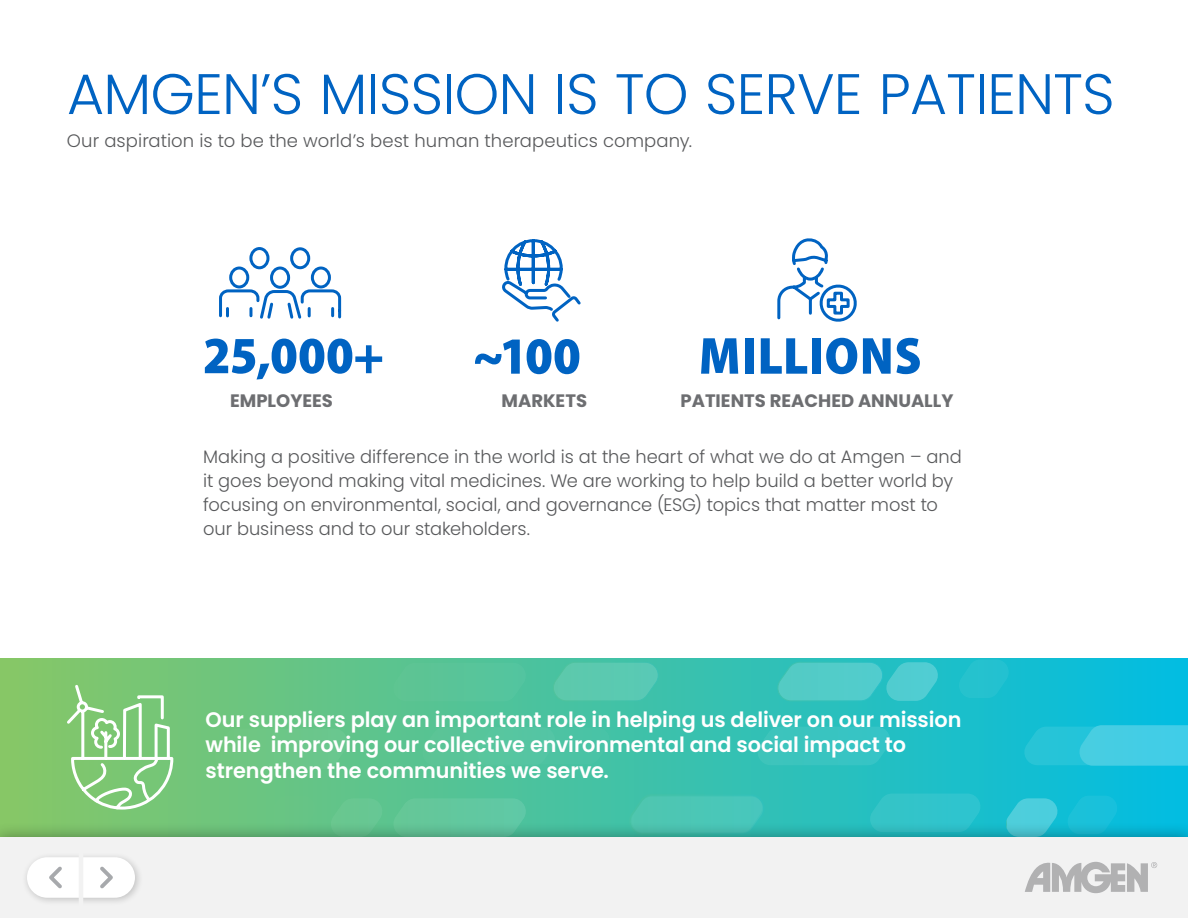
<style>
.page{position:relative;width:1188px;height:918px;background:#fff}
.page>*{position:absolute;margin:0;border:0;box-sizing:border-box;transform-origin:0 0}
.t1{font:300 57px "Poppins";letter-spacing:-.015em;color:#0063c2}
.t2{font:900 semi-condensed 52.5px "Myriad Pro";letter-spacing:.005em;color:#0063c2}
.t3{font:600 21px/25.5px "Poppins";letter-spacing:-.005em;color:#fff}
.t4{font:300 18px/24px "Poppins";color:#58595b}
.t5{font:700 18px "Poppins";color:#6d6e71}
</style>
<div class="page">
<svg style="left:502px;top:239px;width:79px;height:83px"></svg>
<svg style="left:777px;top:238px;width:80px;height:84px"></svg>
<svg style="left:219px;top:247px;width:123px;height:72px"></svg>
<div style="left:0;top:658px;width:1188px;height:196px;background:linear-gradient(to right,#87c766,#01bde2)"></div>
<svg style="left:758px;top:727px;width:132px;height:38px;background:#38c3c0"></svg>
<svg style="left:959px;top:659px;width:50px;height:39px;background:#21c0ce"></svg>
<svg style="left:629px;top:794px;width:136px;height:28px;background:#48c5b4"></svg>
<svg style="left:266px;top:796px;width:49px;height:26px"></svg>
<svg style="left:1068px;top:796px;width:49px;height:26px"></svg>
<svg style="left:211px;top:728px;width:140px;height:41px;background:#6bc586"></svg>
<svg style="left:1024px;top:725px;width:164px;height:41px;background:#36c9df"></svg>
<svg style="left:550px;top:661px;width:112px;height:41px;background:#55c7ad"></svg>
<svg style="left:774px;top:661px;width:168px;height:41px;background:#46c8c8"></svg>
<svg style="left:393px;top:663px;width:133px;height:38px;background:#58c498"></svg>
<svg style="left:870px;top:794px;width:110px;height:28px;background:#30c3ca"></svg>
<svg style="left:327px;top:798px;width:202px;height:24px;background:#61c699"></svg>
<svg style="left:1002px;top:798px;width:59px;height:24px"></svg>
<svg style="left:423px;top:727px;width:187px;height:39px;background:#53c49e"></svg>
<svg style="left:64px;top:683px;width:111px;height:129px;background:#92d08c"></svg>
<div style="left:0;top:822px;width:1188px;height:96px;background:#000;opacity:.35"></div>
<div style="left:0;top:837px;width:1188px;height:81px;background:#f2f2f2"></div>
<div style="left:21px;top:851px;width:122px;height:56px;background:#000;opacity:.2"></div>
<div style="left:27px;top:857px;width:108px;height:41px;background:#fff;border-radius:20px"></div>
<svg style="left:49px;top:866px;width:13px;height:23px"></svg>
<svg style="left:100px;top:866px;width:13px;height:23px"></svg>
<hr style="left:79px;top:845px;width:4px;height:65px;background:#f2f2f2">
<svg style="left:1025px;top:862px;width:132px;height:31px"></svg>
<h1 class="t1" style="left:67px;top:61px;width:1049px">AMGEN’S MISSION IS TO SERVE PATIENTS</h1>
<p class="t4" style="left:67px;top:129px;width:627px">Our aspiration is to be the world’s best human therapeutics company.</p>
<h2 class="t2" style="left:203px;top:321px;width:183px">25,000+</h2>
<h2 class="t2" style="left:473px;top:321px;width:110px">~100</h2>
<h2 class="t2" style="left:699px;top:321px;width:224px">MILLIONS</h2>
<p class="t5" style="left:230px;top:390px;width:104px">EMPLOYEES</p>
<p class="t5" style="left:502px;top:390px;width:87px">MARKETS</p>
<p class="t5" style="left:681px;top:390px;width:275px">PATIENTS REACHED ANNUALLY</p>
<p class="t4" style="left:203px;top:445px;width:760px">Making a positive difference in the world is at the heart of what we do at Amgen – and it goes beyond making vital medicines. We are working to help build a better world by focusing on environmental, social, and governance (ESG) topics that matter most to our business and to our stakeholders.</p>
<p class="t3" style="left:206px;top:707px;width:757px">Our suppliers play an important role in helping us deliver on our mission while improving our collective environmental and social impact to strengthen the communities we serve.</p>
</div>
